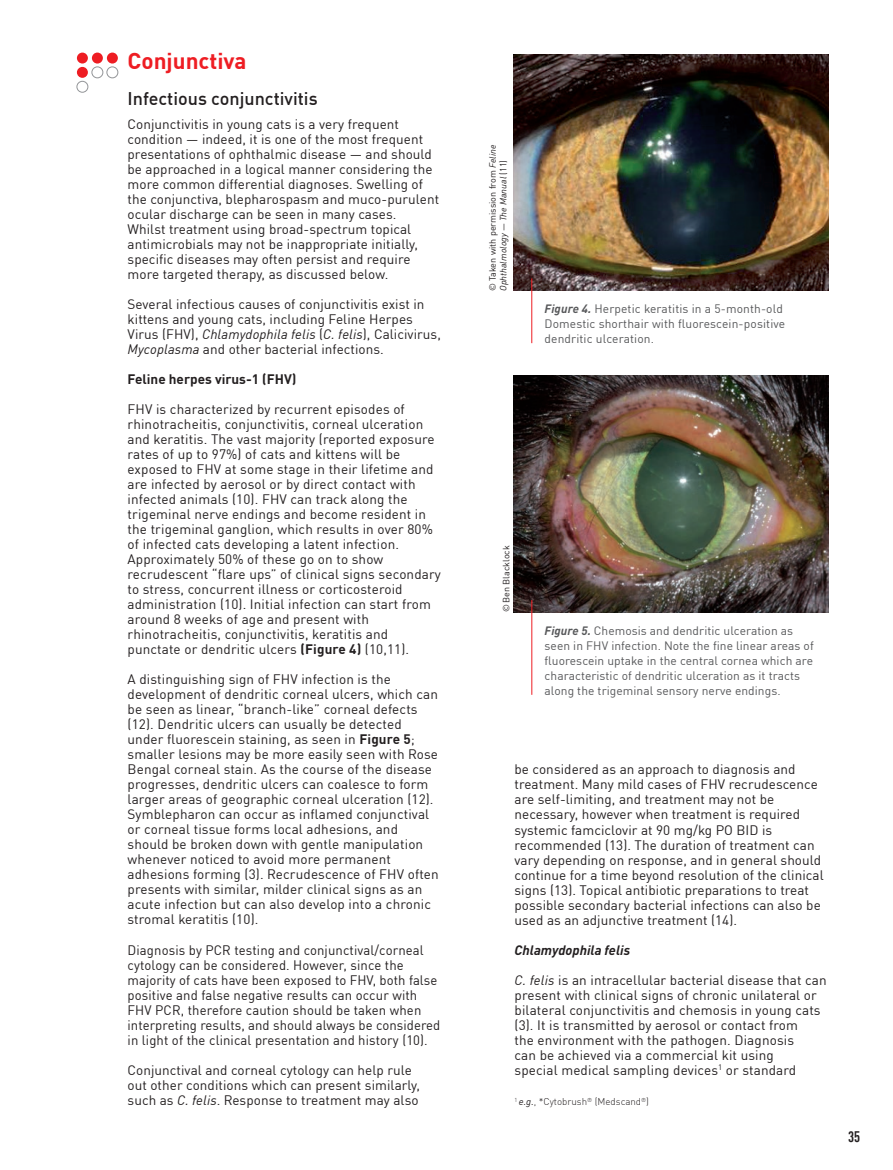
<style>
.page{position:relative;width:893px;height:1170px;background:#fff}
.page>*{position:absolute;margin:0;border:0;box-sizing:border-box;transform-origin:0 0}
.inter_niveau_1{font:700 22.5px "DIN Pro";color:#ee1d23}
.inter_niveau2{font:500 18px "DIN Pro";color:#231f20}
.t1{font:700 condensed 15px "DIN Pro";color:#231f20}
.GB_texte_courant{font:13.5px/15px "DIN Pro";letter-spacing:.005em;color:#231f20}
.Inter_3{font:700 13.5px "DIN Pro";color:#231f20}
.Inter_3-2{font:italic 700 13.5px "DIN Pro";color:#231f20}
.titre_legende_HAUT{font:12px/15px "DIN Pro";letter-spacing:.005em;color:#57585a}
.footnote{font:300 9.75px "DIN Pro";color:#231f20}
.t2{font:italic 9px/10.5px "DIN Pro";color:#231f20}
.t3{font:9px "DIN Pro";color:#231f20}
.s1{font-style:italic}
.s2{font-weight:700}
.s3{font-style:normal}
.s4{font-weight:700;font-style:italic}
.s5{font-weight:400;font-style:italic}
</style>
<div class="page">
<div style="left:77px;top:53px;width:11px;height:10px;background:#ee1d23;border-radius:50%"></div>
<div style="left:92px;top:53px;width:11px;height:11px;background:#ee1d23;border-radius:50%"></div>
<div style="left:107px;top:53px;width:11px;height:11px;background:#ee1d23;border-radius:50%"></div>
<div style="left:77px;top:67px;width:11px;height:11px;background:#ee1d23;border-radius:50%"></div>
<div style="left:92px;top:66px;width:11px;height:12px;border:1px solid #939598;border-radius:50%"></div>
<div style="left:107px;top:66px;width:11px;height:12px;border:1px solid #939598;border-radius:50%"></div>
<div style="left:77px;top:81px;width:11px;height:12px;border:1px solid #939598;border-radius:50%"></div>
<img style="left:514px;top:54px;width:314px;height:237px">
<hr style="left:531px;top:278px;width:1px;height:65px;background:#ee1d23">
<img style="left:514px;top:375px;width:314px;height:237px">
<hr style="left:531px;top:600px;width:1px;height:94px;background:#ee1d23">
<p class="inter_niveau_1" style="left:128px;top:43px;width:121px">Conjunctiva</p>
<p class="inter_niveau2" style="left:128px;top:85px;width:192px">Infectious conjunctivitis</p>
<p class="GB_texte_courant" style="left:128px;top:116px;width:313px">Conjunctivitis in young cats is a very frequent condition — indeed, it is one of the most frequent presentations of ophthalmic disease — and should be approached in a logical manner considering the more common differential diagnoses. Swelling of the conjunctiva, blepharospasm and muco-purulent ocular discharge can be seen in many cases.<br>Whilst treatment using broad-spectrum topical antimicrobials may not be inappropriate initially, specific diseases may often persist and require more targeted therapy, as discussed below.</p>
<p class="GB_texte_courant" style="left:128px;top:296px;width:315px">Several infectious causes of conjunctivitis exist in kittens and young cats, including Feline Herpes Virus (FHV), <span class="s1">Chlamydophila felis</span> (<span class="s1">C. felis</span>), Calicivirus, <span class="s1">Mycoplasma</span> and other bacterial infections.</p>
<p class="Inter_3" style="left:128px;top:369px;width:170px">Feline herpes virus-1 (FHV)</p>
<p class="GB_texte_courant" style="left:128px;top:401px;width:315px">FHV is characterized by recurrent episodes of rhinotracheitis, conjunctivitis, corneal ulceration and keratitis. The vast majority (reported exposure rates of up to 97%) of cats and kittens will be exposed to FHV at some stage in their lifetime and are infected by aerosol or by direct contact with infected animals (10). FHV can track along the trigeminal nerve endings and become resident in the trigeminal ganglion, which results in over 80% of infected cats developing a latent infection.<br>Approximately 50% of these go on to show recrudescent “flare ups” of clinical signs secondary to stress, concurrent illness or corticosteroid administration (10). Initial infection can start from around 8 weeks of age and present with rhinotracheitis, conjunctivitis, keratitis and punctate or dendritic ulcers <span class="s2">(Figure 4)</span> (10,11).</p>
<p class="GB_texte_courant" style="left:128px;top:671px;width:313px">A distinguishing sign of FHV infection is the development of dendritic corneal ulcers, which can be seen as linear, “branch-like” corneal defects (12). Dendritic ulcers can usually be detected under fluorescein staining, as seen in <span class="s2">Figure 5</span>; smaller lesions may be more easily seen with Rose Bengal corneal stain. As the course of the disease progresses, dendritic ulcers can coalesce to form larger areas of geographic corneal ulceration (12).<br>Symblepharon can occur as inflamed conjunctival or corneal tissue forms local adhesions, and should be broken down with gentle manipulation whenever noticed to avoid more permanent adhesions forming (3). Recrudescence of FHV often presents with similar, milder clinical signs as an acute infection but can also develop into a chronic stromal keratitis (10).</p>
<p class="GB_texte_courant" style="left:128px;top:941px;width:314px">Diagnosis by PCR testing and conjunctival/corneal cytology can be considered. However, since the majority of cats have been exposed to FHV, both false positive and false negative results can occur with FHV PCR, therefore caution should be taken when interpreting results, and should always be considered in light of the clinical presentation and history (10).</p>
<p class="GB_texte_courant" style="left:128px;top:1061px;width:294px">Conjunctival and corneal cytology can help rule out other conditions which can present similarly, such as <span class="s1">C. felis</span>. Response to treatment may also</p>
<p class="t2" style="left:487px;top:291px;width:147px;rotate:-90deg"><span class="s3">© Taken with permission from</span> Feline<br>Ophthalmology — The Manual <span class="s3">(11)</span></p>
<p class="titre_legende_HAUT" style="left:545px;top:300px;width:242px"><span class="s4">Figure 4.</span> Herpetic keratitis in a 5-month-old<br>Domestic shorthair with fluorescein-positive dendritic ulceration.</p>
<p class="t3" style="left:499px;top:612px;width:69px;rotate:-90deg">© Ben Blacklock</p>
<p class="titre_legende_HAUT" style="left:545px;top:622px;width:271px"><span class="s4">Figure 5.</span> Chemosis and dendritic ulceration as seen in FHV infection. Note the fine linear areas of fluorescein uptake in the central cornea which are characteristic of dendritic ulceration as it tracts along the trigeminal sensory nerve endings.</p>
<p class="GB_texte_courant" style="left:514px;top:761px;width:311px">be considered as an approach to diagnosis and treatment. Many mild cases of FHV recrudescence are self-limiting, and treatment may not be necessary, however when treatment is required systemic famciclovir at 90 mg/kg PO BID is recommended (13). The duration of treatment can vary depending on response, and in general should continue for a time beyond resolution of the clinical signs (13). Topical antibiotic preparations to treat possible secondary bacterial infections can also be used as an adjunctive treatment (14).</p>
<p class="Inter_3-2" style="left:514px;top:938px;width:117px">Chlamydophila felis</p>
<p class="GB_texte_courant" style="left:514px;top:971px;width:314px"><span class="s1">C. felis</span> is an intracellular bacterial disease that can present with clinical signs of chronic unilateral or bilateral conjunctivitis and chemosis in young cats (3). It is transmitted by aerosol or contact from<br>the environment with the pathogen. Diagnosis<br>can be achieved via a commercial kit using<br>special medical sampling devices<sup>1</sup> or standard</p>
<p class="footnote" style="left:514px;top:1094px;width:136px"><sup>1</sup> <span class="s5">e.g.</span>, *Cytobrush<sup>®</sup> (Medscand<sup>®</sup>)</p>
<p class="t1" style="left:848px;top:1125px;width:14px">35</p>
</div>
